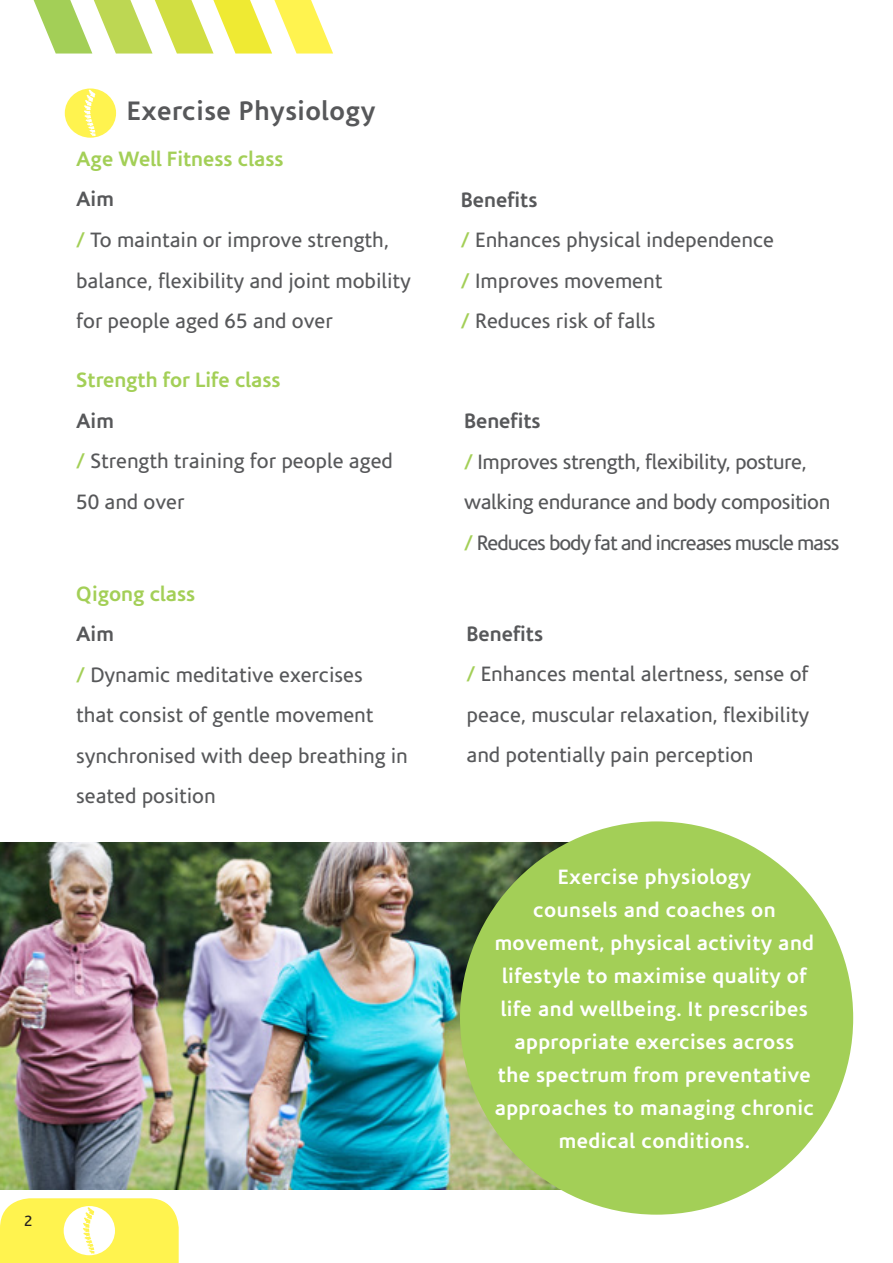
<style>
.page{position:relative;width:893px;height:1263px;background:#fff}
.page>*{position:absolute;margin:0;border:0;box-sizing:border-box;transform-origin:0 0}
.t1{font:700 27px "Corisande";letter-spacing:.02em;color:#57585a}
.t2{font:21px/40.5px "Corisande";color:#57585a}
.t3{font:700 21px/33px "Corisande";letter-spacing:.02em;color:#fff;text-align:center}
.t4{font:21px/40.5px "Corisande";letter-spacing:-.02em;color:#57585a}
.t5{font:700 21px "Corisande";color:#a3cf57}
.t6{font:15px "Corisande";color:#231f20}
.s1{font-weight:700}
.s2{font-weight:700;color:#a3cf57}
</style>
<div class="page">
<svg style="left:33px;top:0;width:300px;height:54px"></svg>
<img style="left:0;top:843px;width:565px;height:346px">
<div style="left:460px;top:821px;width:393px;height:393px;background:#a3cf57;border-radius:50%"></div>
<div style="left:65px;top:88px;width:51px;height:50px;background:#fff34f;border-radius:50%"></div>
<svg style="left:84px;top:90px;width:12px;height:46px"></svg>
<svg style="left:0;top:1198px;width:179px;height:65px"></svg>
<p class="t6" style="left:24px;top:1212px;width:10px">2</p>
<p class="t1" style="left:127px;top:95px;width:250px">Exercise Physiology</p>
<p class="t5" style="left:76px;top:147px;width:209px">Age Well Fitness class</p>
<p class="t2" style="left:76px;top:180px;width:336px"><span class="s1">Aim<br></span><span class="s2">/</span> To maintain or improve strength, balance, flexibility and joint mobility for people aged 65 and over</p>
<p class="t2" style="left:461px;top:180px;width:315px"><span class="s1">Benefits<br></span><span class="s2">/</span> Enhances physical independence <span class="s2">/</span> Improves movement<br><span class="s2">/</span> Reduces risk of falls</p>
<p class="t5" style="left:76px;top:368px;width:206px">Strength for Life class</p>
<p class="t2" style="left:76px;top:401px;width:318px"><span class="s1">Aim<br></span><span class="s2">/</span> Strength training for people aged<br>50 and over</p>
<p class="t4" style="left:464px;top:401px;width:377px"><span class="s1">Benefits<br></span><span class="s2">/</span> Improves strength, flexibility, posture, walking endurance and body composition <span class="s2">/</span> Reduces body fat and increases muscle mass</p>
<p class="t5" style="left:76px;top:581px;width:121px">Qigong class</p>
<p class="t2" style="left:76px;top:614px;width:333px"><span class="s1">Aim<br></span><span class="s2">/</span> Dynamic meditative exercises<br>that consist of gentle movement synchronised with deep breathing in seated position</p>
<p class="t2" style="left:467px;top:614px;width:344px"><span class="s1">Benefits<br></span><span class="s2">/</span> Enhances mental alertness, sense of peace, muscular relaxation, flexibility and potentially pain perception</p>
<p class="t3" style="left:495px;top:860px;width:321px">Exercise physiology<br>counsels and coaches on movement, physical activity and lifestyle to maximise quality of life and wellbeing. It prescribes appropriate exercises across<br>the spectrum from preventative approaches to managing chronic medical conditions.</p>
</div>
